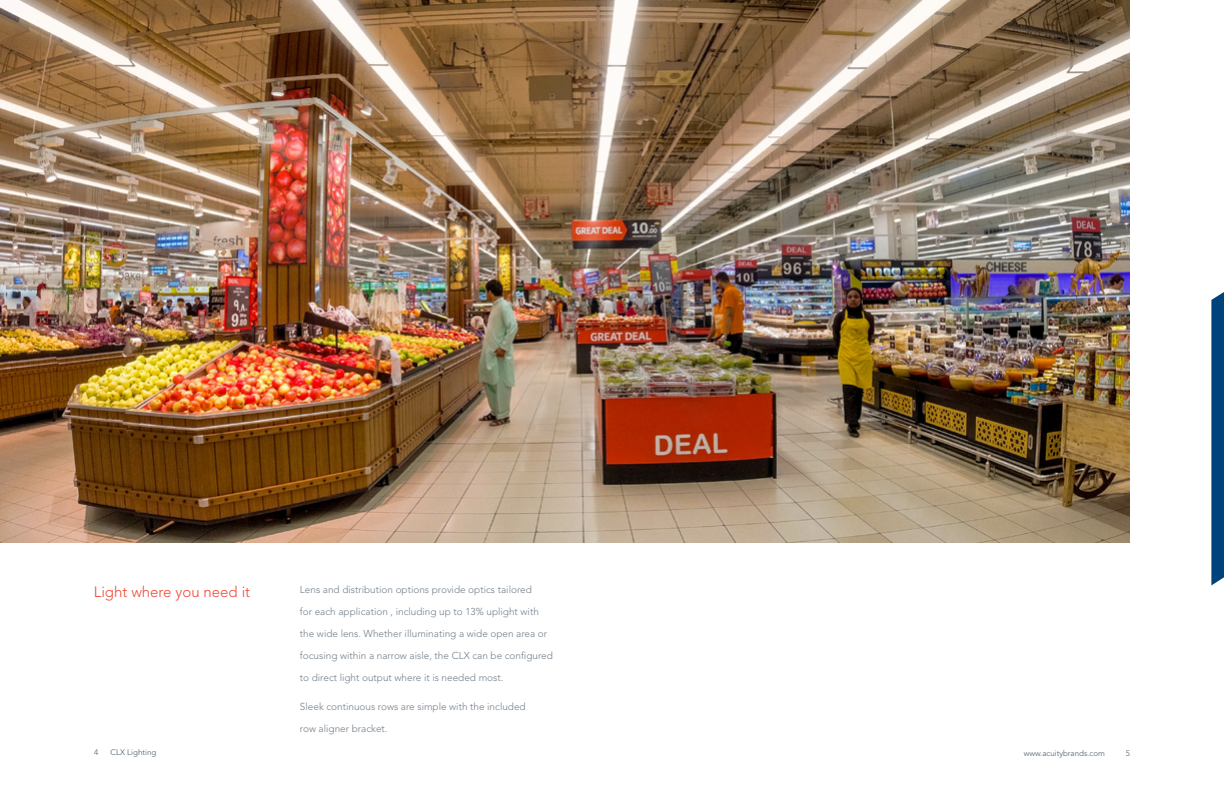
<style>
.page{position:relative;width:1224px;height:792px;background:#fff}
.page>*{position:absolute;margin:0;border:0;box-sizing:border-box;transform-origin:0 0}
.t1{font:300 15px "Avenir LT Std";color:#f04937}
.t2{font:300 10px/22px "Avenir LT Std";color:#727f8b}
.t3{font:300 8px "Avenir LT Std";color:#485865}
</style>
<div class="page">
<img style="left:0;top:0;width:1130px;height:543px">
<svg style="left:1211px;top:292px;width:13px;height:293px"></svg>
<h1 class="t1" style="left:94px;top:583px;width:158px">Light where you need it</h1>
<p class="t2" style="left:300px;top:578px;width:233px">Lens and distribution options provide optics tailored</p>
<p class="t2" style="left:300px;top:600px;width:240px">for each application , including up to 13% uplight with</p>
<p class="t2" style="left:300px;top:622px;width:249px">the wide lens. Whether illuminating a wide open area or</p>
<p class="t2" style="left:300px;top:644px;width:254px">focusing within a narrow aisle, the CLX can be configured</p>
<p class="t2" style="left:300px;top:666px;width:205px">to direct light output where it is needed most.</p>
<p class="t2" style="left:300px;top:695px;width:227px">Sleek continuous rows are simple with the included row aligner bracket.</p>
<p class="t3" style="left:94px;top:747px;width:6px">4</p>
<p class="t3" style="left:111px;top:747px;width:47px">CLX Lighting</p>
<p class="t3" style="left:1024px;top:748px;width:83px">www.acuitybrands.com</p>
<p class="t3" style="left:1126px;top:748px;width:6px">5</p>
</div>
